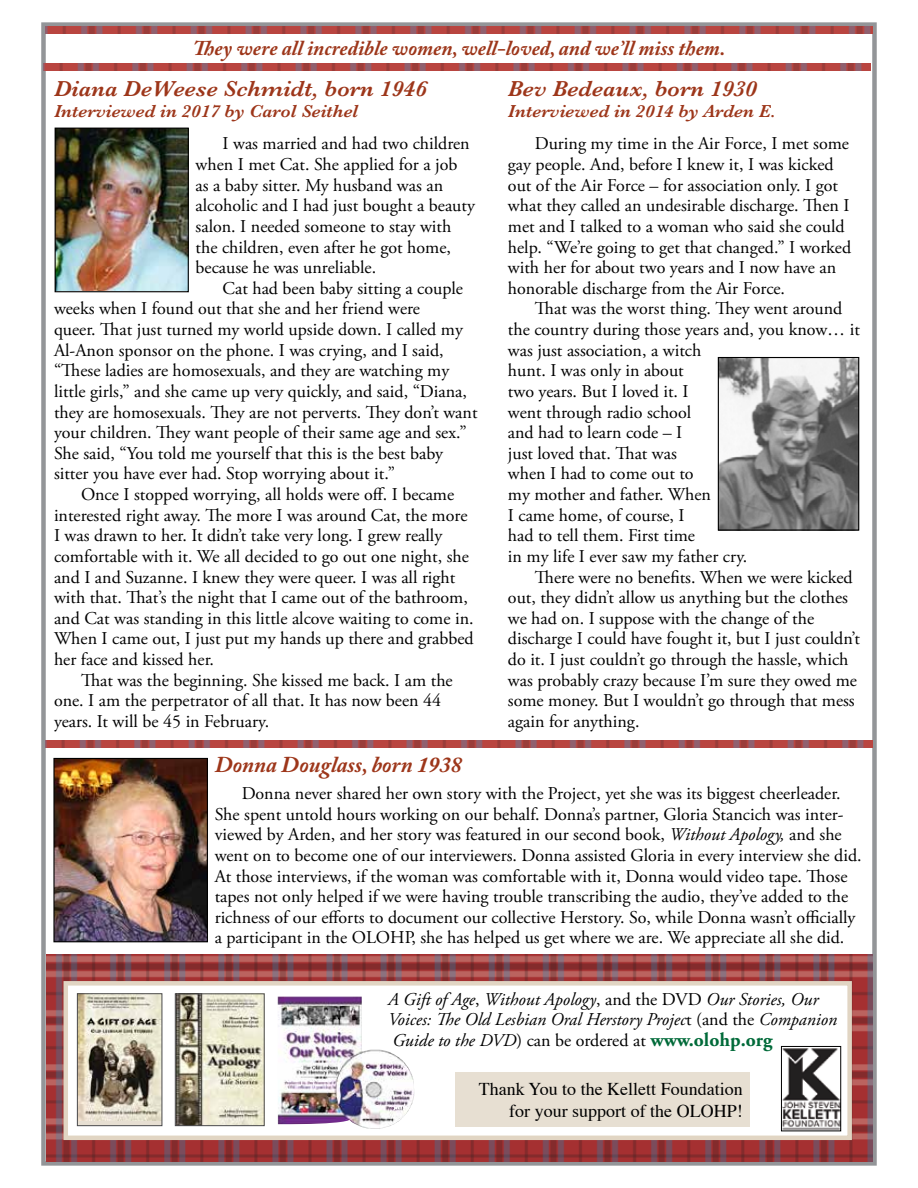
<style>
.page{position:relative;width:918px;height:1188px;background:#fff}
.page>*{position:absolute;margin:0;border:0;box-sizing:border-box;transform-origin:0 0}
.t1{font:italic 600 22.5px "Baskerville";color:#9d361a;scale:1.05 1}
.t2{font:italic 700 22.5px "Adobe Caslon Pro";color:#9d361a}
.t3{font:italic 700 21px "Adobe Caslon Pro";color:#9d361a}
.t4{font:18px/20.7px "Adobe Garamond Pro";color:#000}
.t5{font:italic 18px/20.7px "Adobe Garamond Pro";color:#000}
.t6{font:italic 600 18px "Baskerville";color:#9d361a;scale:1.05 1}
.t7{font:18px/21.6px "Times";color:#000;text-align:right}
.s1{font-style:italic}
.s2{font-style:normal}
.s3{font-weight:700;font-style:normal;font-size:19.5px;color:#006a39}
</style>
<div class="page">
<div style="left:41px;top:22px;width:836px;height:1144px;background:#fff;border:4px solid #939598"></div>
<img style="left:46px;top:955px;width:826px;height:207px">
<div style="left:64px;top:981px;width:788px;height:159px;background:#fff;border:4px solid #e1d5c3"></div>
<div style="left:77px;top:994px;width:85px;height:132px;background:#e7dfd2"></div>
<img style="left:79px;top:996px;width:81px;height:125px">
<div style="left:77px;top:994px;width:85px;height:132px;border:1px solid #4a4a4d"></div>
<img style="left:177px;top:996px;width:85px;height:128px">
<div style="left:175px;top:994px;width:89px;height:132px;border:1px solid #4a4a4d"></div>
<div style="left:455px;top:1072px;width:295px;height:55px;background:#e7dfd2"></div>
<img style="left:783px;top:1048px;width:56px;height:81px">
<div style="left:781px;top:1046px;width:60px;height:85px;border:1px solid #000"></div>
<img style="left:44px;top:64px;width:826px;height:7px">
<img style="left:46px;top:741px;width:826px;height:7px">
<img style="left:278px;top:996px;width:137px;height:133px">
<img style="left:46px;top:27px;width:827px;height:7px">
<img style="left:720px;top:359px;width:137px;height:170px">
<div style="left:718px;top:357px;width:141px;height:174px;border:1px solid #000"></div>
<img style="left:57px;top:130px;width:130px;height:160px">
<div style="left:55px;top:128px;width:134px;height:164px;border:1px solid #000"></div>
<img style="left:55px;top:760px;width:151px;height:180px">
<div style="left:53px;top:758px;width:155px;height:184px;border:1px solid #000"></div>
<p class="t3" style="left:193px;top:36px;width:534px">They were all incredible women, well-loved, and we’ll miss them.</p>
<p class="t1" style="left:54px;top:74px;width:357px">Diana DeWeese Schmidt, born 1946</p>
<p class="t6" style="left:54px;top:99px;width:292px">Interviewed in 2017 by Carol Seithel</p>
<p class="t4" style="left:196px;top:134px;width:281px;text-indent:27px">I was married and had two children when I met Cat. She applied for a job as a baby sitter. My husband was an alcoholic and I had just bought a beauty salon. I needed someone to stay with the children, even after he got home, because he was unreliable.</p>
<p class="t4" style="left:54px;top:278px;width:425px;text-indent:169px">Cat had been baby sitting a couple weeks when I found out that she and her friend were<br>queer. That just turned my world upside down. I called my Al-Anon sponsor on the phone. I was crying, and I said, “These ladies are homosexuals, and they are watching my little girls,” and she came up very quickly, and said, “Diana, they are homosexuals. They are not perverts. They don’t want your children. They want people of their same age and sex.” She said, “You told me yourself that this is the best baby sitter you have ever had. Stop worrying about it.”</p>
<p class="t4" style="left:54px;top:485px;width:421px;text-indent:27px">Once I stopped worrying, all holds were off. I became interested right away. The more I was around Cat, the more I was drawn to her. It didn’t take very long. I grew really comfortable with it. We all decided to go out one night, she and I and Suzanne. I knew they were queer. I was all right with that. That’s the night that I came out of the bathroom, and Cat was standing in this little alcove waiting to come in.<br>When I came out, I just put my hands up there and grabbed her face and kissed her.</p>
<p class="t4" style="left:54px;top:670px;width:400px;text-indent:27px">That was the beginning. She kissed me back. I am the one. I am the perpetrator of all that. It has now been 44 years. It will be 45 in February.</p>
<p class="t1" style="left:508px;top:74px;width:239px">Bev Bedeaux, born 1930</p>
<p class="t6" style="left:508px;top:99px;width:257px">Interviewed in 2014 by Arden E.</p>
<p class="t4" style="left:508px;top:134px;width:345px;text-indent:27px">During my time in the Air Force, I met some gay people. And, before I knew it, I was kicked out of the Air Force – for association only. I got what they called an undesirable discharge. Then I met and I talked to a woman who said she could help. “We’re going to get that changed.” I worked with her for about two years and I now have an honorable discharge from the Air Force.</p>
<p class="t4" style="left:508px;top:299px;width:353px;text-indent:27px">That was the worst thing. They went around the country during those years and, you know… it was just association, a witch<br>hunt. I was only in about<br>two years. But I loved it. I<br>went through radio school<br>and had to learn code – I<br>just loved that. That was<br>when I had to come out to<br>my mother and father. When<br>I came home, of course, I<br>had to tell them. First time<br>in my life I ever saw my father cry.</p>
<p class="t4" style="left:508px;top:567px;width:354px;text-indent:27px">There were no benefits. When we were kicked out, they didn’t allow us anything but the clothes we had on. I suppose with the change of the discharge I could have fought it, but I just couldn’t do it. I just couldn’t go through the hassle, which was probably crazy because I’m sure they owed me some money. But I wouldn’t go through that mess again for anything.</p>
<p class="t2" style="left:215px;top:751px;width:249px">Donna Douglass, born 1938</p>
<p class="t4" style="left:215px;top:784px;width:649px;text-indent:27px">Donna never shared her own story with the Project, yet she was its biggest cheerleader.<br>She spent untold hours working on our behalf. Donna’s partner, Gloria Stancich was inter&shy;viewed by Arden, and her story was featured in our second book, <span class="s1">Without Apology,</span> and she went on to become one of our interviewers. Donna assisted Gloria in every interview she did.<br>At those interviews, if the woman was comfortable with it, Donna would video tape. Those tapes not only helped if we were having trouble transcribing the audio, they’ve added to the richness of our efforts to document our collective Herstory. So, while Donna wasn’t officially a participant in the OLOHP, she has helped us get where we are. We appreciate all she did.</p>
<p class="t5" style="left:388px;top:989px;width:451px">A Gift of Age<span class="s2">,</span> Without Apology<span class="s2">, and the DVD</span> Our Stories, Our<br>Voices: The Old Lesbian Oral Herstory Projec<span class="s2">t (and the</span> Companion<br>Guide to the DVD<span class="s2">) can be ordered at</span> <span class="s3">www.olohp.org</span></p>
<p class="t7" style="left:479px;top:1077px;width:266px">Thank You to the Kellett Foundation for your support of the OLOHP!</p>
</div>
